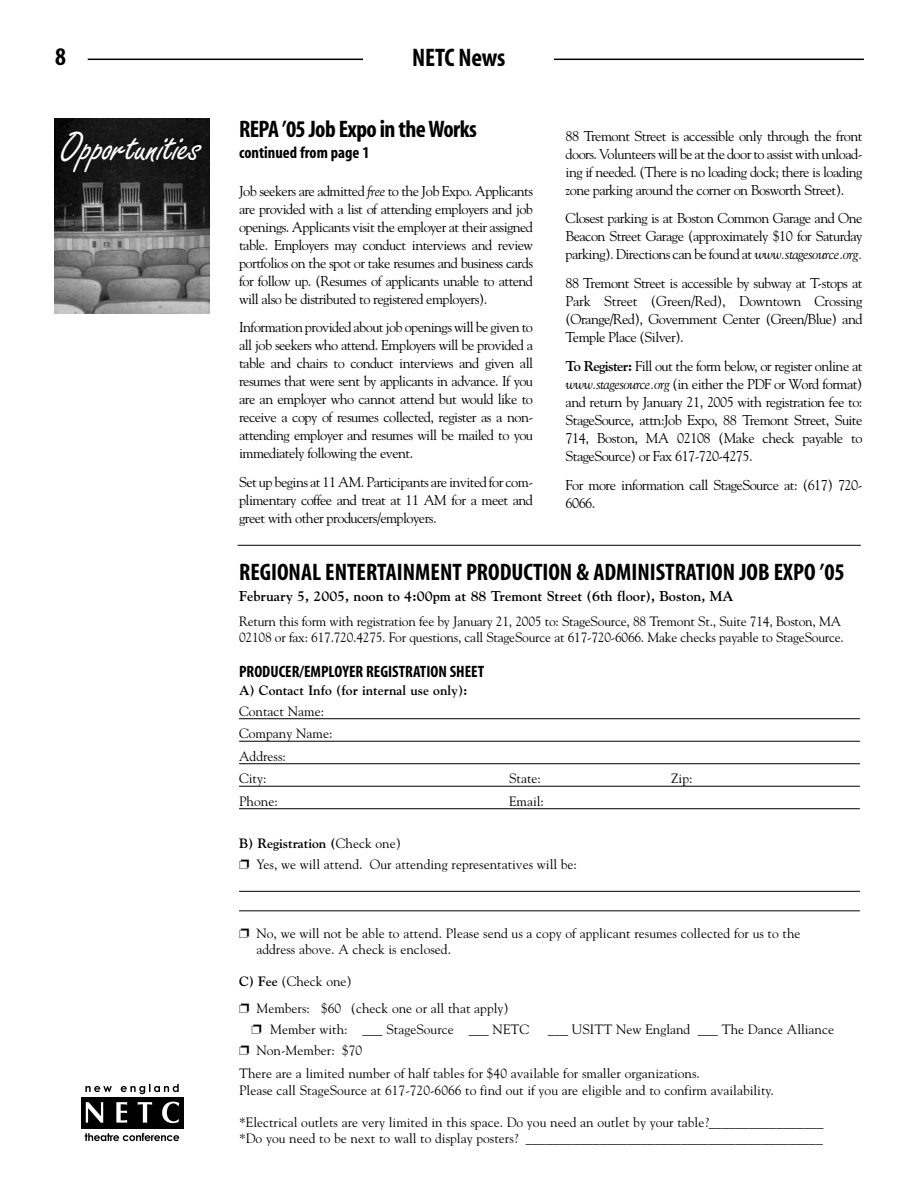
<style>
.page{position:relative;width:918px;height:1188px;background:#fff}
.page>*{position:absolute;margin:0;border:0;box-sizing:border-box;transform-origin:0 0}
.t1{font:42px "Freestyle Script";letter-spacing:-.015em;color:#fff}
.t2{font:700 condensed 25.5px "Myriad";letter-spacing:-.01em;color:#000}
.t3{font:700 condensed 24px "Myriad";color:#000}
.t4{font:700 condensed 24px "Myriad";letter-spacing:-.025em;color:#000}
.t5{font:700 condensed 16.5px "Myriad";color:#000}
.t6{font:14.25px/18px "Goudy";letter-spacing:-.04em;color:#000;text-align:justify}
.t7{font:700 14.25px "Goudy";color:#000}
.t8{font:13.5px/22.5px "Goudy";color:#000}
.t9{font:13.5px/16.2px "Goudy";letter-spacing:-.02em;color:#000}
.t10{font:700 13.5px "Goudy";color:#000}
.s1{font-style:italic}
.s2{font-weight:700}
</style>
<div class="page">
<hr style="left:88px;top:59px;width:776px;height:1px;background:#000">
<div style="left:363px;top:41px;width:191px;height:51px;background:#fff"></div>
<div style="left:81px;top:1097px;width:102px;height:32px;background:#000"></div>
<svg style="left:85px;top:1084px;width:94px;height:10px"></svg>
<svg style="left:85px;top:1133px;width:94px;height:8px"></svg>
<svg style="left:86px;top:1102px;width:93px;height:21px"></svg>
<img style="left:54px;top:119px;width:155px;height:195px">
<hr style="left:239px;top:718px;width:621px;height:1px;background:#000">
<hr style="left:239px;top:741px;width:621px;height:1px;background:#000">
<hr style="left:239px;top:763px;width:621px;height:1px;background:#000">
<hr style="left:239px;top:786px;width:621px;height:1px;background:#000">
<hr style="left:239px;top:808px;width:621px;height:1px;background:#000">
<hr style="left:239px;top:891px;width:621px;height:1px;background:#000">
<hr style="left:239px;top:910px;width:621px;height:1px;background:#000">
<hr style="left:238px;top:545px;width:623px;height:1px;background:#000">
<h2 class="t2" style="left:55px;top:46px;width:12px">8</h2>
<h2 class="t2" style="left:412px;top:48px;width:95px">NETC News</h2>
<h1 class="t1" style="left:60px;top:133px;width:141px">Opportunities</h1>
<h3 class="t4" style="left:239px;top:120px;width:239px">REPA ’05 Job Expo in the Works</h3>
<p class="t5" style="left:239px;top:146px;width:132px">continued from page 1</p>
<p class="t6" style="left:239px;top:183px;width:296px">Job seekers are admitted <span class="s1">free</span> to the Job Expo. Applicants are provided with a list of attending employers and job openings. Applicants visit the employer at their assigned table. Employers may conduct interviews and review portfolios on the spot or take resumes and business cards for follow up. (Resumes of applicants unable to attend will also be distributed to registered employers).</p>
<p class="t6" style="left:239px;top:320px;width:296px">Information provided about job openings will be given to all job seekers who attend. Employers will be provided a table and chairs to conduct interviews and given all resumes that were sent by applicants in advance. If you are an employer who cannot attend but would like to receive a copy of resumes collected, register as a non&shy;attending employer and resumes will be mailed to you immediately following the event.</p>
<p class="t6" style="left:239px;top:474px;width:296px">Set up begins at 11 AM. Participants are invited for com&shy;plimentary coffee and treat at 11 AM for a meet and greet with other producers/employers.</p>
<p class="t6" style="left:566px;top:128px;width:298px">88 Tremont Street is accessible only through the front doors. Volunteers will be at the door to assist with unload&shy;ing if needed. (There is no loading dock; there is loading zone parking around the corner on Bosworth Street).</p>
<p class="t6" style="left:566px;top:210px;width:298px">Closest parking is at Boston Common Garage and One Beacon Street Garage (approximately $10 for Saturday parking). Directions can be found at <span class="s1">www.stagesource.org.</span></p>
<p class="t6" style="left:566px;top:275px;width:298px">88 Tremont Street is accessible by subway at T-stops at Park Street (Green/Red), Downtown Crossing (Orange/Red), Government Center (Green/Blue) and Temple Place (Silver).</p>
<p class="t6" style="left:566px;top:358px;width:298px"><span class="s2">To Register:</span> Fill out the form below, or register online at <span class="s1">www.stagesource.org</span> (in either the PDF or Word format) and return by January 21, 2005 with registration fee to:<br>StageSource, attn:Job Expo, 88 Tremont Street, Suite 714, Boston, MA 02108 (Make check payable to StageSource) or Fax 617-720-4275.</p>
<p class="t6" style="left:566px;top:477px;width:298px">For more information call StageSource at: (617) 720-<br>6066.</p>
<h3 class="t3" style="left:239px;top:563px;width:607px">REGIONAL ENTERTAINMENT PRODUCTION &amp; ADMINISTRATION JOB EXPO ’05</h3>
<p class="t7" style="left:239px;top:591px;width:496px">February 5, 2005, noon to 4:00pm at 88 Tremont Street (6th floor), Boston, MA</p>
<p class="t9" style="left:239px;top:614px;width:606px">Return this form with registration fee by January 21, 2005 to: StageSource, 88 Tremont St., Suite 714, Boston, MA<br>02108 or fax: 617.720.4275. For questions, call StageSource at 617-720-6066. Make checks payable to StageSource.</p>
<p class="t5" style="left:239px;top:665px;width:247px">PRODUCER/EMPLOYER REGISTRATION SHEET</p>
<p class="t10" style="left:239px;top:685px;width:230px">A) Contact Info (for internal use only):</p>
<p class="t8" style="left:239px;top:701px;width:95px">Contact Name:<br>Company Name:<br>Address:<br>City:</p>
<p class="t8" style="left:509px;top:768px;width:33px">State:</p>
<p class="t8" style="left:671px;top:768px;width:23px">Zip:</p>
<p class="t8" style="left:239px;top:791px;width:40px">Phone:</p>
<p class="t8" style="left:509px;top:791px;width:36px">Email:</p>
<p class="t8" style="left:239px;top:834px;width:339px;line-height:21px"><span class="s2">B) Registration (</span>Check one)<br>❐ Yes, we will attend. Our attending representatives will be:</p>
<p class="t8" style="left:256px;top:926px;width:546px;line-height:16px;text-indent:-17px">❐ No, we will not be able to attend. Please send us a copy of applicant resumes collected for us to the address above. A check is enclosed.</p>
<p class="t8" style="left:239px;top:969px;width:271px;line-height:27px"><span class="s2">C) Fee</span> (Check one)<br>❐ Members: $60 (check one or all that apply)</p>
<p class="t8" style="left:251px;top:1019px;width:279px">❐ Member with: ___ StageSource ___ NETC</p>
<p class="t8" style="left:548px;top:1019px;width:288px">___ USITT New England ___ The Dance Alliance</p>
<p class="t8" style="left:239px;top:1040px;width:462px;line-height:23.4px">❐ Non-Member: $70<br>There are a limited number of half tables for $40 available for smaller organizations.</p>
<p class="t8" style="left:239px;top:1080px;width:536px">Please call StageSource at 617-720-6066 to find out if you are eligible and to confirm availability.</p>
<p class="t8" style="left:239px;top:1115px;width:586px;line-height:16.2px">*Electrical outlets are very limited in this space. Do you need an outlet by your table?_________________ *Do you need to be next to wall to display posters? ____________________________________________</p>
</div>
